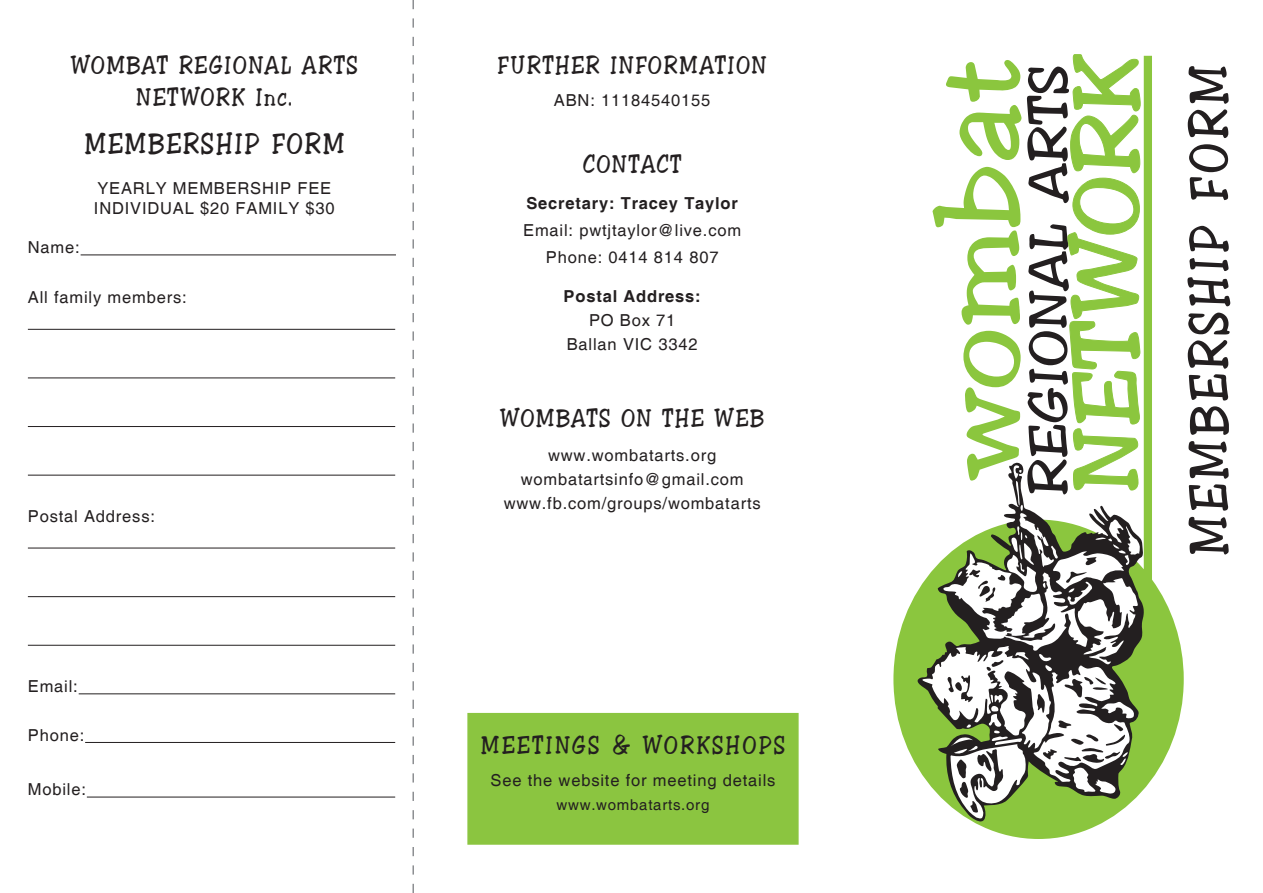
<style>
.page{position:relative;width:1263px;height:893px;background:#fff}
.page>*{position:absolute;margin:0;border:0;box-sizing:border-box;transform-origin:0 0}
.t1{font:126.75px "URW Apache W01";color:#8bc63e;scale:1.2 1}
.t2{font:99.75px "URW Apache W01";color:#8bc63e;scale:1.18 1}
.t3{font:58.5px "URW Apache W01";letter-spacing:.06em;color:#231f20}
.t4{font:58.2px "URW Apache W01";color:#231f20;scale:1.23 1}
.SUB_HEADINGS{font:31.5px "URW Apache W01";letter-spacing:.05em;color:#231f20}
.SUB_HEADINGS-2{font:27px/32.4px "URW Apache W01";letter-spacing:.05em;color:#231f20;text-align:center}
.SUB_HEADINGS-3{font:27px "URW Apache W01";letter-spacing:.08em;color:#231f20}
.body_copy{font:16.5px "Helvetica";letter-spacing:.05em;color:#231f20}
.body_copy-2{font:700 16.5px "Helvetica";letter-spacing:.05em;color:#231f20}
.body_copy-3{font:15px "Helvetica";letter-spacing:.05em;color:#231f20}
</style>
<div class="page">
<svg style="left:893px;top:56px;width:291px;height:783px"></svg>
<svg style="left:917px;top:463px;width:227px;height:360px;fill:#8bc63e"></svg>
<svg style="left:921px;top:54px;width:220px;height:766px"></svg>
<div style="left:467px;top:713px;width:332px;height:132px;background:#8bc540;border:2px solid #8bc540"></div>
<hr style="left:81px;top:254px;width:315px;height:1px;background:#231f20">
<hr style="left:28px;top:329px;width:367px;height:1px;background:#231f20">
<hr style="left:28px;top:377px;width:367px;height:1px;background:#231f20">
<hr style="left:28px;top:426px;width:367px;height:1px;background:#231f20">
<hr style="left:28px;top:475px;width:367px;height:1px;background:#231f20">
<hr style="left:28px;top:548px;width:367px;height:1px;background:#231f20">
<hr style="left:28px;top:596px;width:367px;height:1px;background:#231f20">
<hr style="left:28px;top:645px;width:367px;height:1px;background:#231f20">
<hr style="left:79px;top:693px;width:316px;height:1px;background:#231f20">
<hr style="left:85px;top:742px;width:310px;height:1px;background:#231f20">
<hr style="left:87px;top:797px;width:308px;height:1px;background:#231f20">
<svg style="left:412px;top:0;width:2px;height:893px"></svg>
<p class="SUB_HEADINGS-2" style="left:71px;top:49px;width:289px">WOMBAT REGIONAL ARTS<br>NETWORK Inc.</p>
<p class="SUB_HEADINGS" style="left:84px;top:126px;width:262px">MEMBERSHIP FORM</p>
<p class="body_copy" style="left:97px;top:178px;width:235px">YEARLY MEMBERSHIP FEE</p>
<p class="body_copy" style="left:94px;top:198px;width:242px">INDIVIDUAL $20 FAMILY $30</p>
<p class="body_copy" style="left:28px;top:238px;width:53px">Name:</p>
<p class="body_copy" style="left:28px;top:288px;width:160px">All family members:</p>
<p class="body_copy" style="left:28px;top:507px;width:129px">Postal Address:</p>
<p class="body_copy" style="left:28px;top:677px;width:51px">Email:</p>
<p class="body_copy" style="left:28px;top:725px;width:58px">Phone:</p>
<p class="body_copy" style="left:28px;top:780px;width:60px">Mobile:</p>
<p class="SUB_HEADINGS-2" style="left:498px;top:49px;width:271px">FURTHER INFORMATION</p>
<p class="body_copy" style="left:554px;top:90px;width:158px">ABN: 11184540155</p>
<p class="SUB_HEADINGS-2" style="left:583px;top:149px;width:100px">CONTACT</p>
<p class="body_copy-2" style="left:526px;top:194px;width:213px">Secretary: Tracey Taylor</p>
<p class="body_copy" style="left:523px;top:221px;width:219px">Email: pwtjtaylor@live.com</p>
<p class="body_copy" style="left:546px;top:248px;width:174px">Phone: 0414 814 807</p>
<p class="body_copy-2" style="left:564px;top:287px;width:139px">Postal Address:</p>
<p class="body_copy" style="left:589px;top:311px;width:88px">PO Box 71</p>
<p class="body_copy" style="left:567px;top:335px;width:132px">Ballan VIC 3342</p>
<p class="SUB_HEADINGS-2" style="left:500px;top:402px;width:265px">WOMBATS ON THE WEB</p>
<p class="body_copy" style="left:548px;top:446px;width:170px">www.wombatarts.org</p>
<p class="body_copy" style="left:521px;top:470px;width:224px">wombatartsinfo@gmail.com</p>
<p class="body_copy" style="left:504px;top:494px;width:259px">www.fb.com/groups/wombatarts</p>
<p class="SUB_HEADINGS-3" style="left:481px;top:729px;width:306px">MEETINGS &amp; WORKSHOPS</p>
<p class="body_copy" style="left:490px;top:770px;width:286px">See the website for meeting details</p>
<p class="body_copy-3" style="left:557px;top:795px;width:154px">www.wombatarts.org</p>
<p class="t1" style="left:905px;top:481px;width:352px;rotate:-90deg">wombat</p>
<p class="t4" style="left:1014px;top:496px;width:352px;rotate:-90deg">REGIONAL ARTS</p>
<p class="t2" style="left:1048px;top:493px;width:373px;rotate:-90deg">NETWORK</p>
<p class="t3" style="left:1175px;top:556px;width:493px;rotate:-90deg">MEMBERSHIP FORM</p>
</div>
